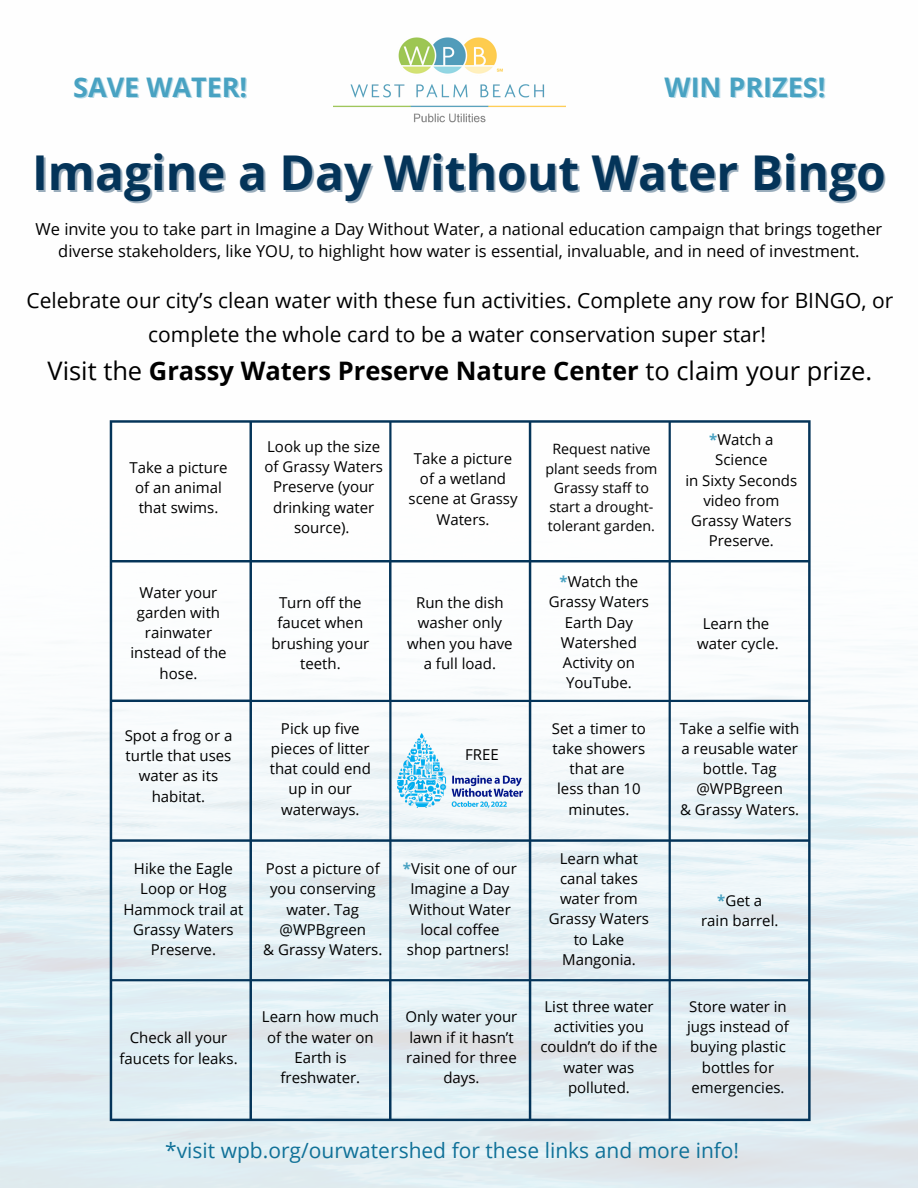
<style>
.page{position:relative;width:918px;height:1188px;background:#fff}
.page>*{position:absolute;margin:0;border:0;box-sizing:border-box;transform-origin:0 0}
.t1{font:700 48px "Open Sans";color:#043459}
.t2{font:700 27px "Open Sans";color:#48a2c2}
.t3{font:700 25.5px "Open Sans";color:#000}
.t4{font:21px/33.8px "Open Sans";color:#000;text-align:center}
.t5{font:21px "Open Sans";color:#107198}
.t6{font:16.5px/22.5px "Open Sans";color:#000;text-align:center}
.t7{font:15px/20.2px "Open Sans";color:#000;text-align:center}
.t8{font:14.25px/19.2px "Open Sans";color:#000;text-align:center}
.s1{font-weight:400}
.s2{font-weight:700;color:#48a2c2}
</style>
<div class="page">
<img style="left:0;top:105px;width:918px;height:1083px">
<img style="left:333px;top:37px;width:232px;height:110px">
<svg style="left:110px;top:420px;width:701px;height:701px"></svg>
<img style="left:397px;top:733px;width:125px;height:74px">
<p class="t2" style="left:73px;top:68px;width:176px">SAVE WATER!</p>
<p class="t2" style="left:665px;top:68px;width:162px">WIN PRIZES!</p>
<h1 class="t1" style="left:32px;top:138px;width:855px">Imagine a Day Without Water Bingo</h1>
<p class="t6" style="left:36px;top:217px;width:848px">We invite you to take part in Imagine a Day Without Water, a national education campaign that brings together diverse stakeholders, like YOU, to highlight how water is essential, invaluable, and in need of investment.</p>
<p class="t4" style="left:26px;top:283px;width:868px">Celebrate our city’s clean water with these fun activities. Complete any row for BINGO, or complete the whole card to be a water conservation super star!</p>
<p class="t3" style="left:48px;top:353px;width:826px"><span class="s1">Visit the</span> Grassy Waters Preserve Nature Center <span class="s1">to claim your prize.</span></p>
<p class="t7" style="left:129px;top:457px;width:100px">Take a picture of an animal that swims.</p>
<p class="t7" style="left:265px;top:436px;width:120px">Look up the size of Grassy Waters<br>Preserve (your drinking water source).</p>
<p class="t7" style="left:409px;top:448px;width:110px">Take a picture of a wetland scene at Grassy<br>Waters.</p>
<p class="t8" style="left:545px;top:439px;width:114px">Request native plant seeds from<br>Grassy staff to start a drought&shy;tolerant garden.</p>
<p class="t7" style="left:685px;top:429px;width:113px"><span class="s2">*</span>Watch a<br>Science<br>in Sixty Seconds video from<br>Grassy Waters<br>Preserve.</p>
<p class="t7" style="left:130px;top:582px;width:98px">Water your garden with rainwater instead of the hose.</p>
<p class="t7" style="left:271px;top:592px;width:99px">Turn off the faucet when brushing your teeth.</p>
<p class="t7" style="left:407px;top:592px;width:107px">Run the dish washer only when you have a full load.</p>
<p class="t7" style="left:549px;top:571px;width:102px"><span class="s2">*</span>Watch the<br>Grassy Waters<br>Earth Day<br>Watershed<br>Activity on<br>YouTube.</p>
<p class="t7" style="left:697px;top:613px;width:83px">Learn the water cycle.</p>
<p class="t7" style="left:125px;top:725px;width:109px">Spot a frog or a turtle that uses water as its habitat.</p>
<p class="t7" style="left:270px;top:718px;width:103px">Pick up five pieces of litter that could end up in our waterways.</p>
<p class="t7" style="left:552px;top:718px;width:95px">Set a timer to take showers that are<br>less than 10 minutes.</p>
<p class="t7" style="left:680px;top:718px;width:121px">Take a selfie with a reusable water bottle. Tag @WPBgreen<br>&amp; Grassy Waters.</p>
<p class="t7" style="left:465px;top:744px;width:35px">FREE</p>
<p class="t7" style="left:123px;top:858px;width:122px">Hike the Eagle<br>Loop or Hog<br>Hammock trail at<br>Grassy Waters<br>Preserve.</p>
<p class="t7" style="left:263px;top:858px;width:121px">Post a picture of you conserving water. Tag @WPBgreen<br>&amp; Grassy Waters.</p>
<p class="t7" style="left:403px;top:858px;width:115px"><span class="s2">*</span>Visit one of our<br>Imagine a Day<br>Without Water local coffee shop partners!</p>
<p class="t7" style="left:549px;top:848px;width:102px">Learn what canal takes water from<br>Grassy Waters to Lake<br>Mangonia.</p>
<p class="t7" style="left:701px;top:890px;width:79px"><span class="s2">*</span>Get a<br>rain barrel.</p>
<p class="t7" style="left:119px;top:1028px;width:120px">Check all your faucets for leaks.</p>
<p class="t7" style="left:262px;top:1007px;width:119px">Learn how much of the water on<br>Earth is freshwater.</p>
<p class="t7" style="left:406px;top:1007px;width:113px">Only water your lawn if it hasn’t rained for three days.</p>
<p class="t7" style="left:540px;top:996px;width:119px">List three water activities you couldn’t do if the water was polluted.</p>
<p class="t7" style="left:687px;top:996px;width:103px">Store water in jugs instead of buying plastic bottles for emergencies.</p>
<p class="t5" style="left:165px;top:1136px;width:576px">*visit wpb.org/ourwatershed for these links and more info!</p>
</div>
